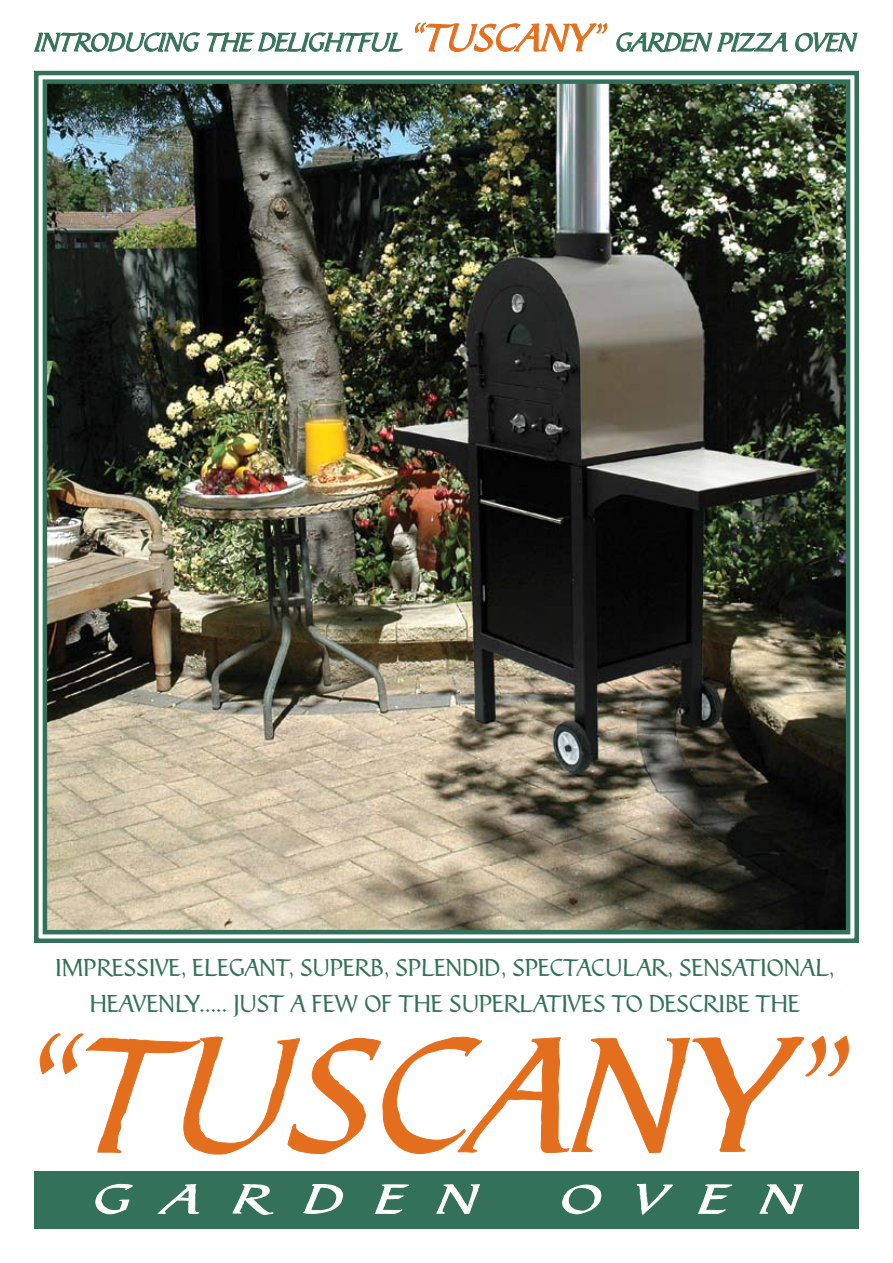
<style>
.page{position:relative;width:893px;height:1263px;background:#fff}
.page>*{position:absolute;margin:0;border:0;box-sizing:border-box;transform-origin:0 0}
.t1{font:171px "Bible Scr T";color:#e36f1e}
.t2{font:42.9px "Bible Scr T";letter-spacing:.54em;color:#fff;scale:1.44 1}
.t3{font:27px "Bible Scr T";color:#34715a}
.t4{font:italic 25.5px/36px "Bible Scr T";color:#34715a;text-align:center}
.s1{font-size:40.5px;color:#e36f1e}
</style>
<div class="page">
<div style="left:34px;top:1171px;width:825px;height:58px;background:#34715a"></div>
<svg style="left:95px;top:1183px;width:38px;height:31px"></svg>
<svg style="left:157px;top:1184px;width:43px;height:30px"></svg>
<svg style="left:232px;top:1184px;width:42px;height:31px"></svg>
<svg style="left:303px;top:1184px;width:40px;height:30px"></svg>
<svg style="left:374px;top:1184px;width:35px;height:30px"></svg>
<svg style="left:436px;top:1184px;width:44px;height:30px"></svg>
<svg style="left:562px;top:1184px;width:40px;height:30px"></svg>
<svg style="left:637px;top:1183px;width:36px;height:32px"></svg>
<svg style="left:698px;top:1184px;width:35px;height:30px"></svg>
<svg style="left:759px;top:1184px;width:45px;height:30px"></svg>
<div style="left:34px;top:71px;width:825px;height:872px;border:4px solid #34715a"></div>
<img style="left:48px;top:84px;width:797px;height:845px">
<div style="left:43px;top:79px;width:807px;height:855px;border:4px solid #34715a"></div>
<svg style="left:34px;top:32px;width:166px;height:21px"></svg>
<svg style="left:206px;top:32px;width:197px;height:20px"></svg>
<svg style="left:415px;top:22px;width:193px;height:30px"></svg>
<svg style="left:616px;top:32px;width:172px;height:21px"></svg>
<svg style="left:795px;top:32px;width:63px;height:21px"></svg>
<svg style="left:39px;top:1033px;width:810px;height:122px"></svg>
<p class="t3" style="left:35px;top:27px;width:823px">INTRODUCING THE DELIGHTFUL <span class="s1">“TUSCANY”</span> GARDEN PIZZA OVEN</p>
<p class="t4" style="left:57px;top:951px;width:789px">IMPRESSIVE,ELEGA NT,SUPERB,SPLENDID,SPECTA CULA R,SENSA TIONA L,<br>HEA VENLY .....JUST A FEW OF THESUPERLA TIVESTODESCRIBETHE</p>
<h1 class="t1" style="left:17px;top:1002px;width:826px">“TUSCANY”</h1>
<h2 class="t2" style="left:92px;top:1176px;width:269px">GARDEN</h2>
<h2 class="t2" style="left:559px;top:1176px;width:169px">OVEN</h2>
</div>
